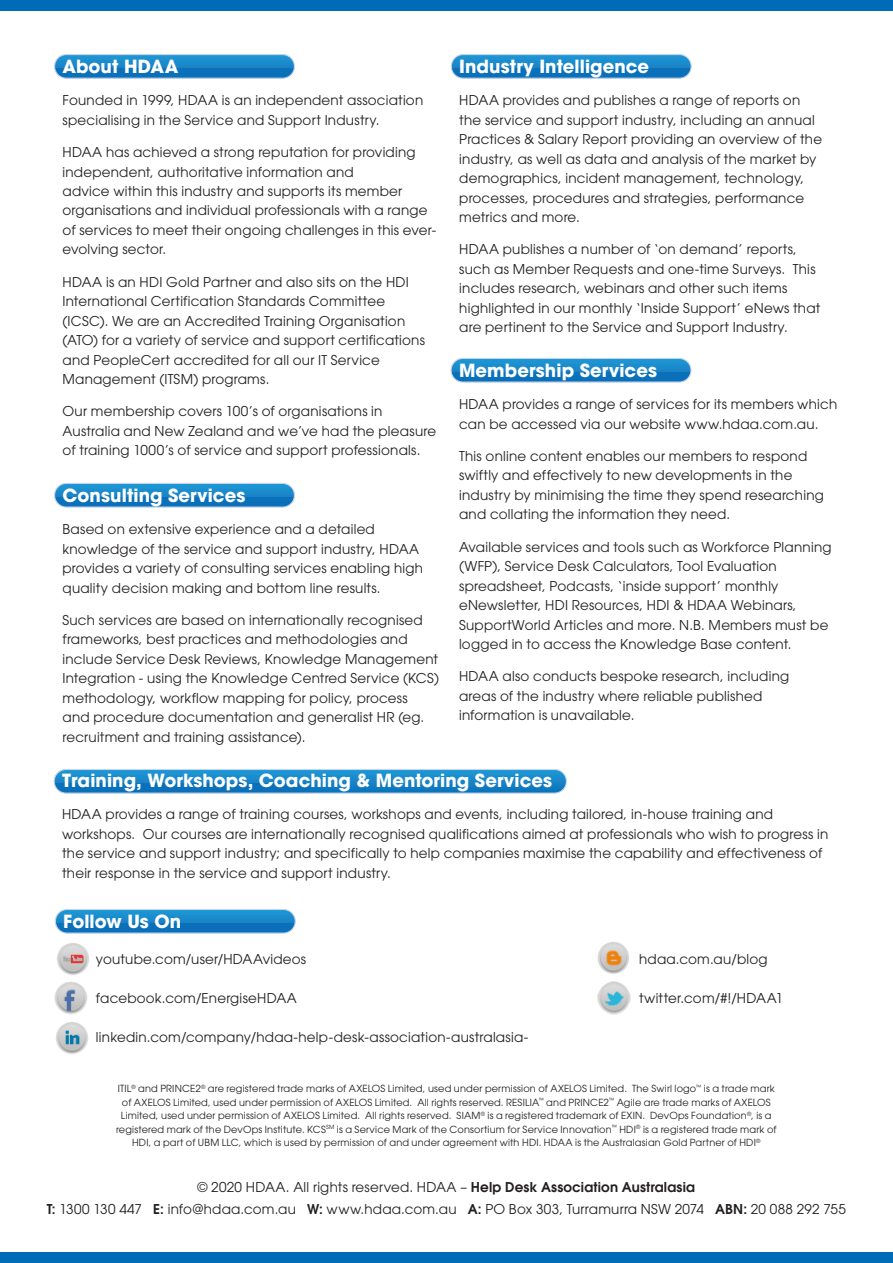
<style>
.page{position:relative;width:893px;height:1263px;background:#fff}
.page>*{position:absolute;margin:0;border:0;box-sizing:border-box;transform-origin:0 0}
.t1{font:700 18px "ITC Avant Garde Pro";letter-spacing:.005em;color:#fff}
.t2{font:13.5px/19.5px "ITC Avant Garde Pro";letter-spacing:.015em;color:#231f20}
.t3{font:9.75px/13.5px "ITC Avant Garde Pro";letter-spacing:.02em;color:#231f20;text-align:center}
.s1{font-weight:600}
</style>
<div class="page">
<div style="left:0;top:0;width:893px;height:11px;background:#006bb6"></div>
<div style="left:0;top:1252px;width:893px;height:11px;background:#006bb6"></div>
<div style="left:451px;top:55px;width:240px;height:23px;background:#1b8bcc;border-radius:12px"></div>
<div style="left:451px;top:68px;width:240px;height:10px;background:#0970b9"></div>
<div style="left:451px;top:54px;width:241px;height:25px;border:1px solid #c6d3eb;border-radius:12px"></div>
<div style="left:55px;top:483px;width:239px;height:24px;background:#1b8bcc;border-radius:12px"></div>
<div style="left:55px;top:497px;width:239px;height:10px;background:#0970b9"></div>
<div style="left:54px;top:483px;width:241px;height:25px;border:1px solid #c6d3eb;border-radius:12px"></div>
<div style="left:55px;top:909px;width:240px;height:24px;background:#1b8bcc;border-radius:12px"></div>
<div style="left:55px;top:923px;width:240px;height:10px;background:#0970b9"></div>
<div style="left:55px;top:909px;width:241px;height:25px;border:1px solid #c6d3eb;border-radius:12px"></div>
<img style="left:597px;top:981px;width:34px;height:34px">
<img style="left:54px;top:981px;width:34px;height:34px">
<img style="left:56px;top:1022px;width:32px;height:32px">
<img style="left:57px;top:943px;width:32px;height:32px">
<img style="left:598px;top:942px;width:31px;height:32px">
<div style="left:54px;top:769px;width:512px;height:24px;background:linear-gradient(to bottom,#2299d6,#0c74bb);border-radius:12px"></div>
<div style="left:54px;top:783px;width:255px;height:10px;background:#0970b9"></div>
<div style="left:54px;top:769px;width:513px;height:25px;border:1px solid #c6d3eb;border-radius:12px"></div>
<div style="left:55px;top:55px;width:239px;height:23px;background:#1b8bcc;border-radius:12px"></div>
<div style="left:55px;top:68px;width:239px;height:10px;background:#0970b9"></div>
<div style="left:54px;top:54px;width:241px;height:25px;border:1px solid #c6d3eb;border-radius:12px"></div>
<div style="left:451px;top:358px;width:240px;height:24px;background:#1b8bcc;border-radius:12px"></div>
<div style="left:451px;top:372px;width:240px;height:10px;background:#0970b9"></div>
<div style="left:451px;top:358px;width:240px;height:25px;border:1px solid #c6d3eb;border-radius:12px"></div>
<p class="t1" style="left:63px;top:54px;width:117px">About HDAA</p>
<p class="t2" style="left:63px;top:90px;width:362px">Founded in 1999, HDAA is an independent association specialising in the Service and Support Industry.</p>
<p class="t2" style="left:63px;top:142px;width:375px">HDAA has achieved a strong reputation for providing independent, authoritative information and<br>advice within this industry and supports its member organisations and individual professionals with a range of services to meet their ongoing challenges in this ever&shy;evolving sector.</p>
<p class="t2" style="left:63px;top:272px;width:364px">HDAA is an HDI Gold Partner and also sits on the HDI International Certification Standards Committee (ICSC). We are an Accredited Training Organisation (ATO) for a variety of service and support certifications and PeopleCert accredited for all our IT Service Management (ITSM) programs.</p>
<p class="t2" style="left:63px;top:402px;width:375px">Our membership covers 100’s of organisations in<br>Australia and New Zealand and we’ve had the pleasure of training 1000’s of service and support professionals.</p>
<p class="t1" style="left:63px;top:483px;width:184px">Consulting Services</p>
<p class="t2" style="left:63px;top:519px;width:362px">Based on extensive experience and a detailed knowledge of the service and support industry, HDAA provides a variety of consulting services enabling high quality decision making and bottom line results.</p>
<p class="t2" style="left:63px;top:610px;width:378px">Such services are based on internationally recognised frameworks, best practices and methodologies and include Service Desk Reviews, Knowledge Management Integration - using the Knowledge Centred Service (KCS) methodology, workflow mapping for policy, process<br>and procedure documentation and generalist HR (eg. recruitment and training assistance).</p>
<p class="t1" style="left:459px;top:54px;width:192px">Industry Intelligence</p>
<p class="t2" style="left:459px;top:90px;width:364px">HDAA provides and publishes a range of reports on the service and support industry, including an annual Practices &amp; Salary Report providing an overview of the industry, as well as data and analysis of the market by demographics, incident management, technology, processes, procedures and strategies, performance metrics and more.</p>
<p class="t2" style="left:459px;top:240px;width:363px">HDAA publishes a number of ‘on demand’ reports, such as Member Requests and one-time Surveys. This includes research, webinars and other such items highlighted in our monthly ‘Inside Support’ eNews that are pertinent to the Service and Support Industry.</p>
<p class="t1" style="left:459px;top:358px;width:199px">Membership Services</p>
<p class="t2" style="left:459px;top:394px;width:380px">HDAA provides a range of services for its members which can be accessed via our website www.hdaa.com.au.</p>
<p class="t2" style="left:459px;top:446px;width:366px">This online content enables our members to respond swiftly and effectively to new developments in the industry by minimising the time they spend researching and collating the information they need.</p>
<p class="t2" style="left:459px;top:537px;width:374px">Available services and tools such as Workforce Planning (WFP), Service Desk Calculators, Tool Evaluation spreadsheet, Podcasts, ‘inside support’ monthly eNewsletter, HDI Resources, HDI &amp; HDAA Webinars, SupportWorld Articles and more. N.B. Members must be logged in to access the Knowledge Base content.</p>
<p class="t2" style="left:459px;top:666px;width:332px">HDAA also conducts bespoke research, including areas of the industry where reliable published information is unavailable.</p>
<p class="t1" style="left:62px;top:768px;width:492px">Training, Workshops, Coaching &amp; Mentoring Services</p>
<p class="t2" style="left:62px;top:804px;width:768px">HDAA provides a range of training courses, workshops and events, including tailored, in-house training and workshops. Our courses are internationally recognised qualifications aimed at professionals who wish to progress in the service and support industry; and specifically to help companies maximise the capability and effectiveness of their response in the service and support industry.</p>
<p class="t1" style="left:63px;top:909px;width:120px">Follow Us On</p>
<p class="t2" style="left:96px;top:949px;width:212px">youtube.com/user/HDAAvideos</p>
<p class="t2" style="left:639px;top:949px;width:130px">hdaa.com.au/blog</p>
<p class="t2" style="left:96px;top:988px;width:202px">facebook.com/EnergiseHDAA</p>
<p class="t2" style="left:639px;top:988px;width:146px">twitter.com/#!/HDAA1</p>
<p class="t2" style="left:96px;top:1027px;width:434px">linkedin.com/company/hdaa-help-desk-association-australasia-</p>
<p class="t3" style="left:116px;top:1082px;width:662px">ITIL<sup>®</sup> and PRINCE2<sup>®</sup> are registered trade marks of AXELOS Limited, used under permission of AXELOS Limited. The Swirl logo<sup>™</sup> is a trade mark of AXELOS Limited, used under permission of AXELOS Limited. All rights reserved. RESILIA<sup>™</sup> and PRINCE2<sup>™</sup> Agile are trade marks of AXELOS Limited, used under permission of AXELOS Limited. All rights reserved. SIAM<sup>®</sup> is a registered trademark of EXIN. DevOps Foundation<sup>®</sup>, is a registered mark of the DevOps Institute. KCS<sup>SM</sup> is a Service Mark of the Consortium for Service Innovation<sup>™</sup> HDI<sup>®</sup> is a registered trade mark of HDI, a part of UBM LLC, which is used by permission of and under agreement with HDI. HDAA is the Australasian Gold Partner of HDI<sup>®</sup></p>
<p class="t2" style="left:47px;top:1175px;width:801px;line-height:22.5px;text-align:center">© 2020 HDAA. All rights reserved. HDAA – <span class="s1">Help Desk Association Australasia<br>T:</span> 1300 130 447 <span class="s1">E:</span> info@hdaa.com.au <span class="s1">W:</span> www.hdaa.com.au <span class="s1">A:</span> PO Box 303, Turramurra NSW 2074 <span class="s1">ABN:</span> 20 088 292 755</p>
</div>
